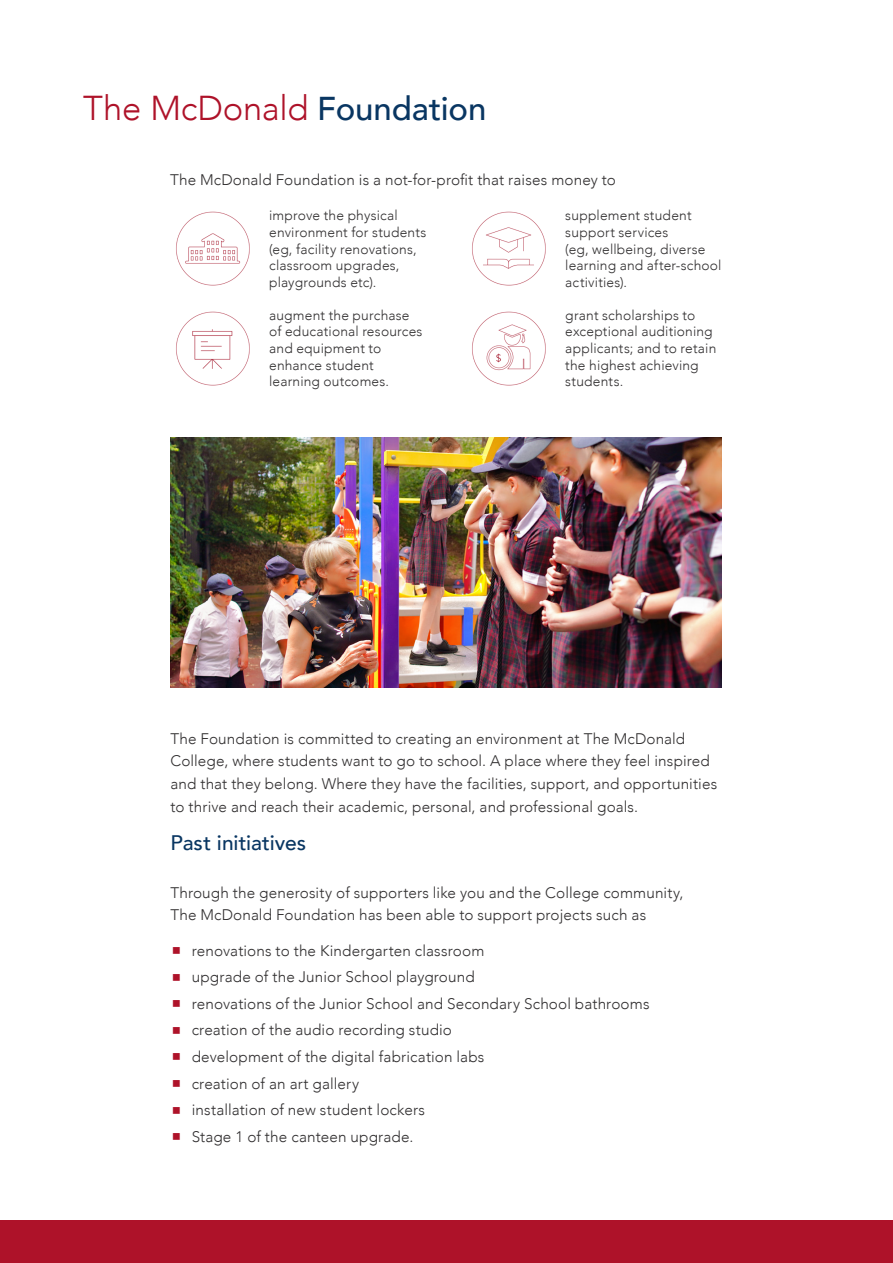
<style>
.page{position:relative;width:893px;height:1263px;background:#fff}
.page>*{position:absolute;margin:0;border:0;box-sizing:border-box;transform-origin:0 0}
.Headline{font:300 34.5px "Avenir";letter-spacing:-.005em;color:#ae1229}
.t1{font:500 21px "Avenir";color:#093662}
.Body_copy{font:300 15.3px/22.6px "Avenir";letter-spacing:.005em;color:#312f30}
.Body_copy-2{font:300 13.8px/16.5px "Avenir";letter-spacing:.01em;color:#312f30}
.s1{font-weight:500;font-size:33px;color:#093662}
</style>
<div class="page">
<div style="left:0;top:1220px;width:893px;height:43px;background:#ae1229"></div>
<img style="left:170px;top:437px;width:552px;height:250px">
<img style="left:176px;top:211px;width:74px;height:75px">
<img style="left:472px;top:211px;width:74px;height:75px">
<img style="left:472px;top:311px;width:74px;height:75px">
<img style="left:176px;top:311px;width:74px;height:75px">
<p class="Headline" style="left:83px;top:87px;width:405px">The McDonald <span class="s1">Foundation</span></p>
<p class="Body_copy" style="left:170px;top:169px;width:447px">The McDonald Foundation is a not-for-profit that raises money to</p>
<p class="Body_copy-2" style="left:269px;top:207px;width:159px">improve the physical environment for students (eg, facility renovations, classroom upgrades, playgrounds etc).</p>
<p class="Body_copy-2" style="left:565px;top:207px;width:158px">supplement student support services<br>(eg, wellbeing, diverse learning and after-school activities).</p>
<p class="Body_copy-2" style="left:269px;top:307px;width:155px">augment the purchase of educational resources and equipment to enhance student learning outcomes.</p>
<p class="Body_copy-2" style="left:565px;top:307px;width:153px">grant scholarships to exceptional auditioning applicants; and to retain the highest achieving students.</p>
<p class="Body_copy" style="left:170px;top:727px;width:548px">The Foundation is committed to creating an environment at The McDonald College, where students want to go to school. A place where they feel inspired and that they belong. Where they have the facilities, support, and opportunities to thrive and reach their academic, personal, and professional goals.</p>
<h2 class="t1" style="left:170px;top:824px;width:137px">Past initiatives</h2>
<p class="Body_copy" style="left:170px;top:881px;width:514px">Through the generosity of supporters like you and the College community,<br>The McDonald Foundation has been able to support projects such as</p>
<p class="Body_copy" style="left:192px;top:939px;width:294px">renovations to the Kindergarten classroom</p>
<p class="Body_copy" style="left:192px;top:965px;width:285px">upgrade of the Junior School playground</p>
<p class="Body_copy" style="left:192px;top:992px;width:459px">renovations of the Junior School and Secondary School bathrooms</p>
<p class="Body_copy" style="left:192px;top:1019px;width:262px">creation of the audio recording studio</p>
<p class="Body_copy" style="left:192px;top:1045px;width:294px">development of the digital fabrication labs</p>
<p class="Body_copy" style="left:192px;top:1072px;width:169px">creation of an art gallery</p>
<p class="Body_copy" style="left:192px;top:1098px;width:235px">installation of new student lockers</p>
<p class="Body_copy" style="left:192px;top:1125px;width:223px">Stage 1 of the canteen upgrade.</p>
</div>
